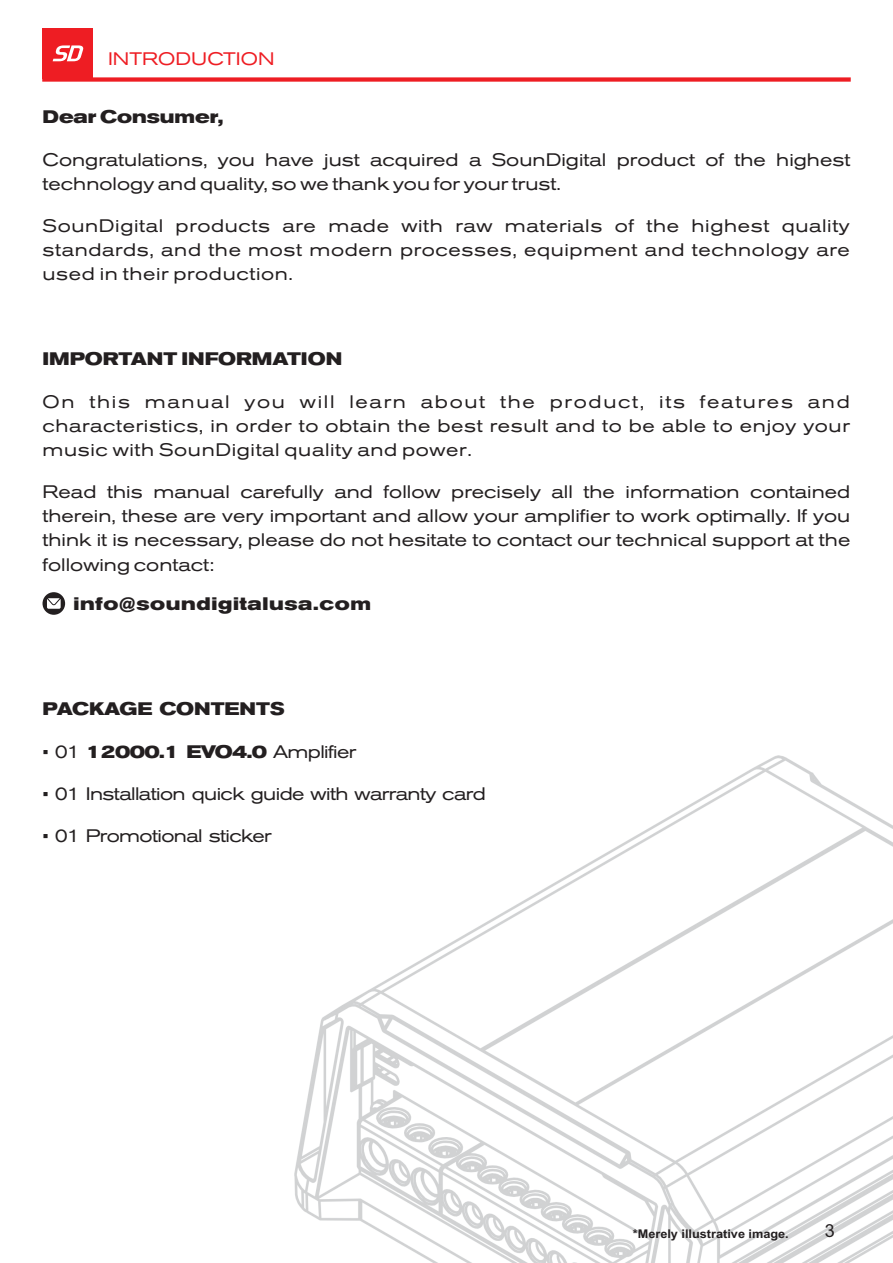
<style>
.page{position:relative;width:893px;height:1263px;background:#fff}
.page>*{position:absolute;margin:0;border:0;box-sizing:border-box;transform-origin:0 0}
.t1{font:expanded 18px/24.2px "Akzidenz Grotesk BQ";color:#231f20;text-align:justify}
.t2{font:expanded 18px "Akzidenz Grotesk BQ";letter-spacing:-.035em;color:#231f20}
.t3{font:700 expanded 18px "Akzidenz Grotesk BQ";color:#231f20}
.t4{font:700 expanded 18px "Akzidenz Grotesk BQ";letter-spacing:-.04em;color:#231f20}
.t5{font:700 expanded 18px "Akzidenz Grotesk BQ";letter-spacing:.04em;color:#231f20}
.t6{font:expanded 18px "Akzidenz Grotesk BQ";color:#ee1d23}
.t7{font:18px "Arial";color:#231f20}
.t8{font:700 12px "Arial";color:#231f20;scale:1.06 1}
.s1{font-family:"Arial";font-weight:400;font-stretch:normal}
.s2{font-weight:400}
.s3{font-family:"Arial";font-stretch:normal}
</style>
<div class="page">
<img style="left:294px;top:755px;width:599px;height:508px">
<div style="left:43px;top:592px;width:22px;height:23px;background:#231f20;border-radius:50%"></div>
<svg style="left:47px;top:598px;width:14px;height:11px"></svg>
<div style="left:42px;top:77px;width:809px;height:5px;background:#ee1d23"></div>
<div style="left:42px;top:28px;width:51px;height:51px;background:#ee1d23"></div>
<svg style="left:53px;top:45px;width:30px;height:16px"></svg>
<p class="t6" style="left:108px;top:52px;width:168px">INTRODUCTION</p>
<p class="t3" style="left:43px;top:110px;width:183px">Dear Consumer,</p>
<p class="t1" style="left:43px;top:149px;width:809px">Congratulations, you have just acquired a SounDigital product of the highest technology and quality, so we thank you for your trust.</p>
<p class="t1" style="left:42px;top:216px;width:809px">SounDigital products are made with raw materials of the highest quality standards, and the most modern processes, equipment and technology are used in their production.</p>
<p class="t3" style="left:43px;top:353px;width:301px">IMPORTANT INFORMATION</p>
<p class="t1" style="left:42px;top:391px;width:809px">On this manual you will learn about the product, its features and characteristics, in order to obtain the best result and to be able to enjoy your music with SounDigital quality and power.</p>
<p class="t1" style="left:42px;top:482px;width:809px">Read this manual carefully and follow precisely all the information contained therein, these are very important and allow your amplifier to work optimally. If you think it is necessary, please do not hesitate to contact our technical support at the following contact:</p>
<p class="t5" style="left:74px;top:597px;width:299px">info@soundigitalusa.com</p>
<p class="t3" style="left:43px;top:703px;width:244px">PACKAGE CONTENTS</p>
<p class="t4" style="left:43px;top:745px;width:315px"><span class="s1">▪</span> <span class="s2">01</span> 12000.1 EVO4.0 <span class="s2">Amplifier</span></p>
<p class="t2" style="left:43px;top:787px;width:445px"><span class="s3">▪</span> 01 Installation quick guide with warranty card</p>
<p class="t2" style="left:43px;top:829px;width:231px"><span class="s3">▪</span> 01 Promotional sticker</p>
<p class="t8" style="left:633px;top:1229px;width:149px">*Merely illustrative image.</p>
<p class="t7" style="left:825px;top:1224px;width:12px">3</p>
</div>
